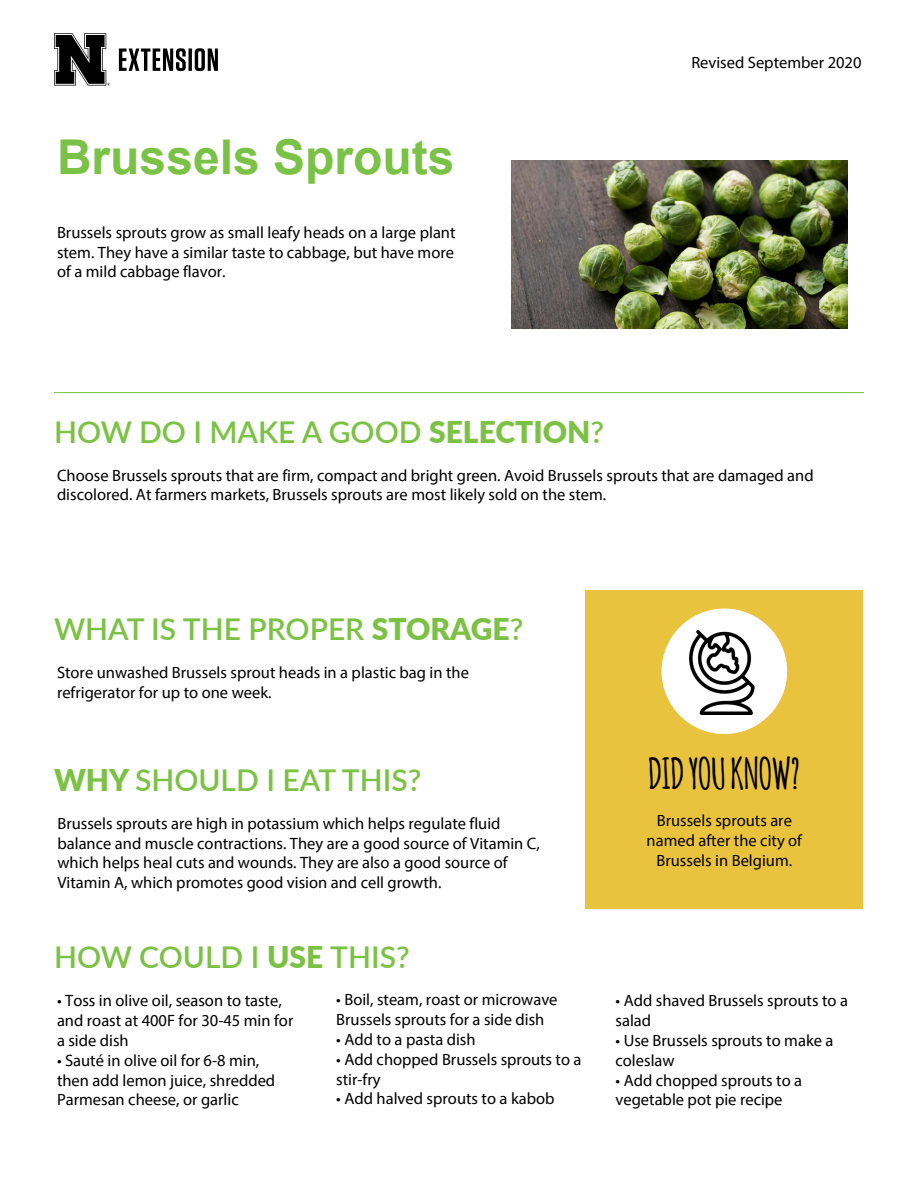
<style>
.page{position:relative;width:918px;height:1188px;background:#fff}
.page>*{position:absolute;margin:0;border:0;box-sizing:border-box;transform-origin:0 0}
.t1{font:700 48px "Arial";color:#7ac245}
.t2{font:700 42px "Amatic";color:#000}
.t3{font:600 30px "Lato";color:#7bc244}
.t4{font:16.5px/19.8px "Myriad Pro";color:#000}
.s1{font-weight:900}
</style>
<div class="page">
<div style="left:585px;top:591px;width:278px;height:318px;background:#eac33e"></div>
<div style="left:662px;top:609px;width:125px;height:125px;background:#fff;border-radius:50%"></div>
<svg style="left:119px;top:48px;width:99px;height:23px"></svg>
<svg style="left:54px;top:33px;width:56px;height:53px"></svg>
<hr style="left:54px;top:392px;width:810px;height:1px;background:#7bc244">
<img style="left:511px;top:161px;width:336px;height:168px">
<img style="left:689px;top:631px;width:66px;height:84px">
<h1 class="t1" style="left:57px;top:126px;width:399px">Brussels Sprouts</h1>
<p class="t4" style="left:57px;top:222px;width:400px;text-align:justify">Brussels sprouts grow as small leafy heads on a large plant stem. They have a similar taste to cabbage, but have more of a mild cabbage flavor.</p>
<h3 class="t3" style="left:54px;top:410px;width:552px">HOW DO I MAKE A GOOD <span class="s1">SELECTION</span>?</h3>
<p class="t4" style="left:691px;top:53px;width:172px">Revised September 2020</p>
<p class="t4" style="left:57px;top:465px;width:758px">Choose Brussels sprouts that are firm, compact and bright green. Avoid Brussels sprouts that are damaged and discolored. At farmers markets, Brussels sprouts are most likely sold on the stem.</p>
<h3 class="t3" style="left:54px;top:607px;width:471px">WHAT IS THE PROPER <span class="s1">STORAGE</span>?</h3>
<p class="t4" style="left:57px;top:662px;width:414px">Store unwashed Brussels sprout heads in a plastic bag in the refrigerator for up to one week.</p>
<h3 class="t3" style="left:54px;top:758px;width:369px"><span class="s1">WHY</span> SHOULD I EAT THIS?</h3>
<p class="t4" style="left:57px;top:813px;width:484px">Brussels sprouts are high in potassium which helps regulate fluid balance and muscle contractions. They are a good source of Vitamin C, which helps heal cuts and wounds. They are also a good source of Vitamin A, which promotes good vision and cell growth.</p>
<h3 class="t3" style="left:54px;top:935px;width:357px">HOW COULD I <span class="s1">USE</span> THIS?</h3>
<p class="t4" style="left:57px;top:991px;width:238px">• Toss in olive oil, season to taste, and roast at 400F for 30-45 min for a side dish</p>
<p class="t4" style="left:57px;top:1050px;width:220px">• Sauté in olive oil for 6-8 min, then add lemon juice, shredded<br>Parmesan cheese, or garlic</p>
<p class="t4" style="left:336px;top:990px;width:223px">• Boil, steam, roast or microwave<br>Brussels sprouts for a side dish</p>
<p class="t4" style="left:336px;top:1029px;width:141px">• Add to a pasta dish</p>
<p class="t4" style="left:336px;top:1049px;width:247px">• Add chopped Brussels sprouts to a stir-fry</p>
<p class="t4" style="left:336px;top:1089px;width:220px">• Add halved sprouts to a kabob</p>
<h2 class="t2" style="left:648px;top:743px;width:153px">DID YOU KNOW?</h2>
<p class="t4" style="left:647px;top:810px;width:157px;text-align:center">Brussels sprouts are named after the city of<br>Brussels in Belgium.</p>
<p class="t4" style="left:616px;top:991px;width:234px">• Add shaved Brussels sprouts to a salad</p>
<p class="t4" style="left:616px;top:1030px;width:219px">• Use Brussels sprouts to make a coleslaw</p>
<p class="t4" style="left:616px;top:1070px;width:188px">• Add chopped sprouts to a vegetable pot pie recipe</p>
</div>
